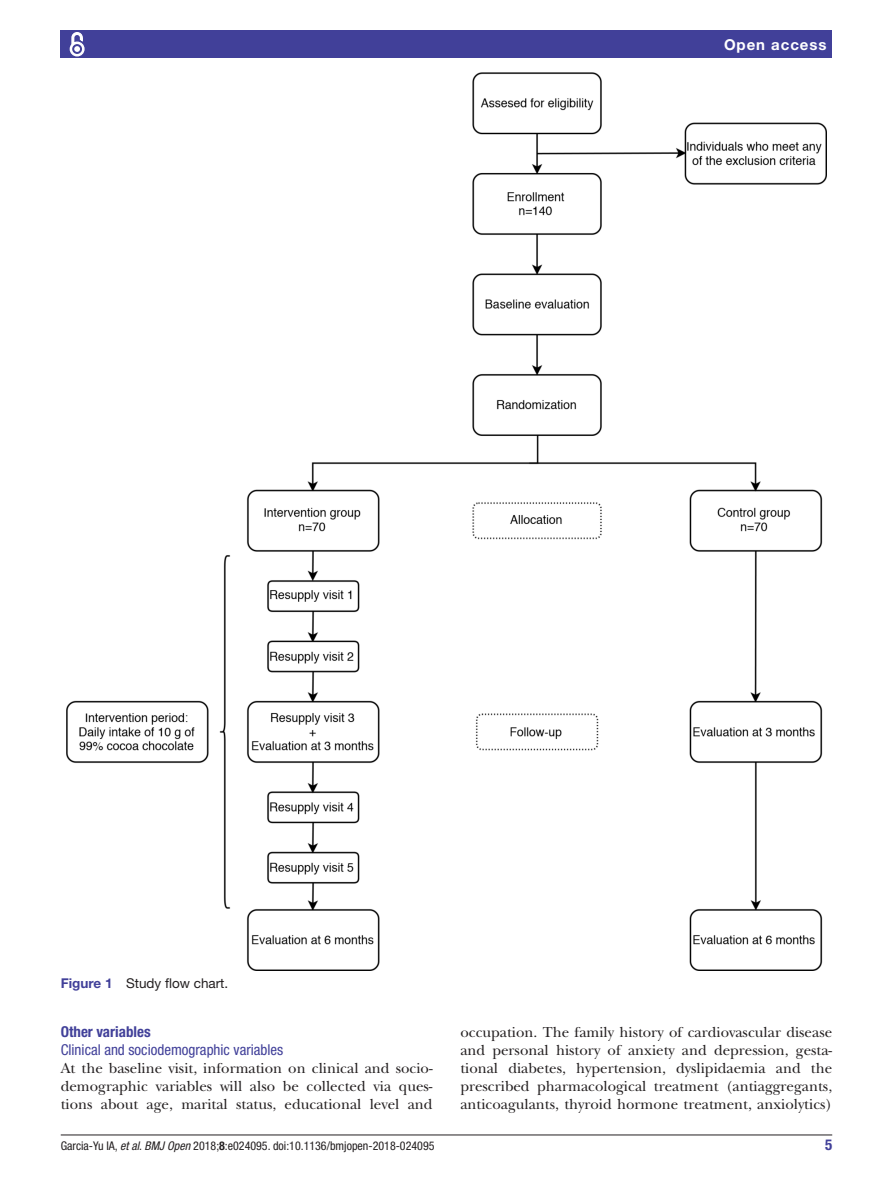
<style>
.page{position:relative;width:893px;height:1191px;background:#fff}
.page>*{position:absolute;margin:0;border:0;box-sizing:border-box;transform-origin:0 0}
.t1{font:15px/18.1px "New Baskerville";color:#231f20;text-align:justify}
.t2{font:condensed 15px "Helvetica Neue LT Std";color:#414099}
.t3{font:700 condensed 15px "Helvetica Neue LT Std";color:#414099}
.t4{font:700 15px "Helvetica Neue LT Std";letter-spacing:.065em;color:#fff}
.t5{font:13.5px "Helvetica Neue LT Std";color:#231f20}
.t6{font:condensed 12px "Helvetica Neue LT Std";color:#231f20}
.s1{font-weight:700;color:#414099}
.s2{font-style:italic}
.s3{font-weight:700}
</style>
<div class="page">
<hr style="left:61px;top:1134px;width:771px;height:1px;background:#231f20">
<div style="left:61px;top:31px;width:771px;height:27px;background:#414099"></div>
<svg style="left:69px;top:32px;width:16px;height:25px"></svg>
<img style="left:67px;top:73px;width:759px;height:897px">
<p class="t4" style="left:724px;top:35px;width:104px">Open access</p>
<p class="t5" style="left:61px;top:975px;width:169px"><span class="s1">Figure 1</span> Study flow chart.</p>
<p class="t3" style="left:61px;top:1023px;width:91px">Other variables</p>
<p class="t2" style="left:61px;top:1041px;width:224px">Clinical and sociodemographic variables</p>
<p class="t1" style="left:61px;top:1059px;width:373px">At the baseline visit, information on clinical and socio&shy;demographic variables will also be collected via ques&shy;tions about age, marital status, educational level and</p>
<p class="t1" style="left:460px;top:1023px;width:373px">occupation. The family history of cardiovascular disease and personal history of anxiety and depression, gesta&shy;tional diabetes, hypertension, dyslipidaemia and the prescribed pharmacological treatment (antiaggregants, anticoagulants, thyroid hormone treatment, anxiolytics)</p>
<p class="t6" style="left:61px;top:1138px;width:375px">Garcia-Yu IA, <span class="s2">et al</span>. <span class="s2">BMJ Open</span> 2018;<span class="s3">8</span>:e024095. doi:10.1136/bmjopen-2018-024095</p>
<p class="t3" style="left:825px;top:1135px;width:9px">5</p>
</div>
